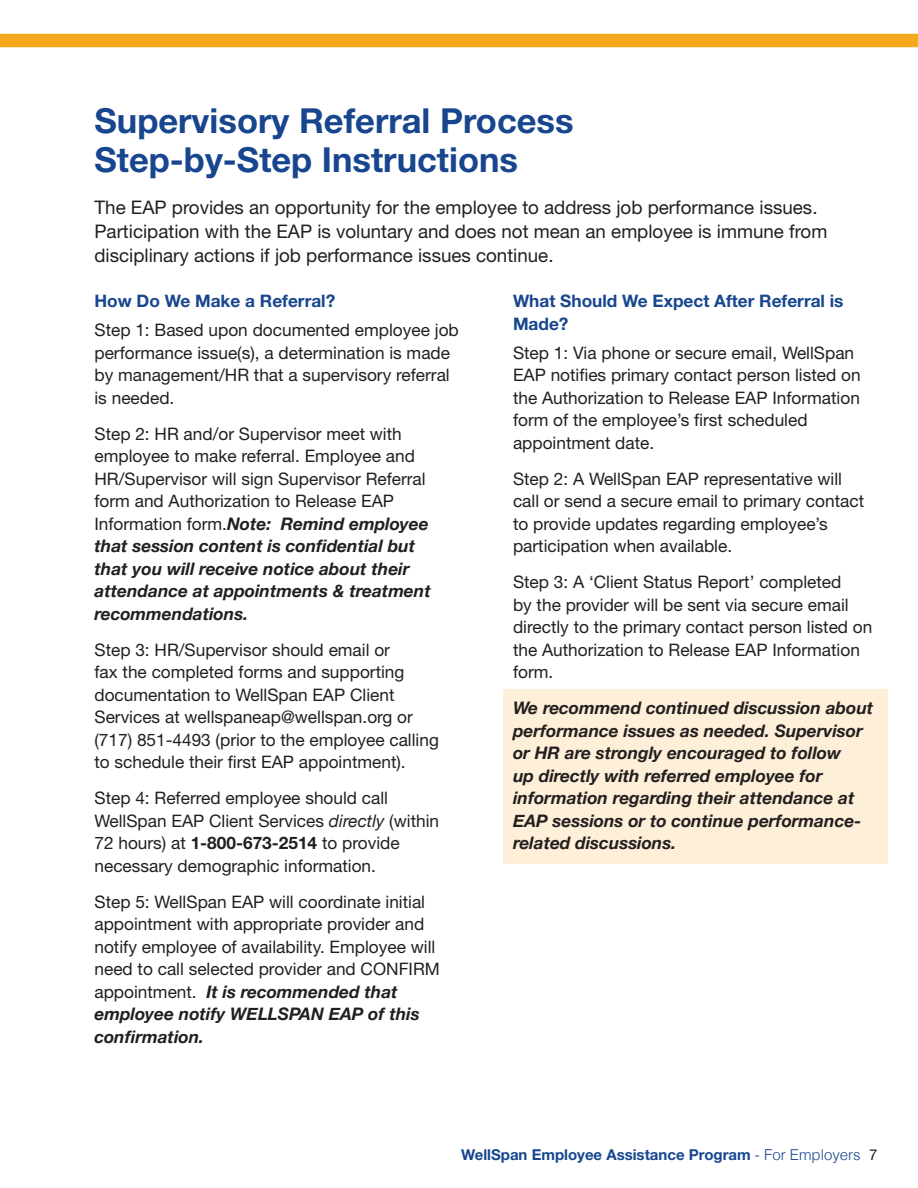
<style>
.page{position:relative;width:918px;height:1188px;background:#fff}
.page>*{position:absolute;margin:0;border:0;box-sizing:border-box;transform-origin:0 0}
.t1{font:700 34.5px/39px "Helvetica Neue LT Std";color:#17468e}
.t2{font:18.75px/24px "Helvetica Neue LT Std";color:#231f20}
.t3{font:17.25px/22.5px "Helvetica Neue LT Std";color:#231f20}
.t4{font:italic 700 17.25px/22.5px "Helvetica Neue";color:#231f20}
.t5{font:700 17.25px/22.5px "Helvetica Neue LT Std";color:#17468e}
.t6{font:700 15px "Helvetica Neue LT Std";color:#17468e}
.s1{font-family:"Helvetica Neue LT Std";font-weight:400;font-style:normal}
.s2{font-family:"Helvetica Neue";font-style:italic}
.s3{font-weight:700}
.s4{font-family:"Helvetica";font-weight:300}
.s5{font-weight:400;color:#231f20}
</style>
<div class="page">
<div style="left:0;top:34px;width:918px;height:13px;background:#f5a81c"></div>
<div style="left:503px;top:690px;width:385px;height:174px;background:#fdefd8"></div>
<h1 class="t1" style="left:94px;top:100px;width:481px">Supervisory Referral Process<br>Step‐by‐Step Instructions</h1>
<p class="t2" style="left:94px;top:195px;width:734px">The EAP provides an opportunity for the employee to address job performance issues.<br>Participation with the EAP is voluntary and does not mean an employee is immune from disciplinary actions if job performance issues continue.</p>
<p class="t5" style="left:94px;top:289px;width:242px">How Do We Make a Referral?</p>
<p class="t3" style="left:94px;top:319px;width:366px">Step 1: Based upon documented employee job performance issue(s), a determination is made by management/HR that a supervisory referral is needed.</p>
<p class="t3" style="left:94px;top:422px;width:333px">Step 2: HR and/or Supervisor meet with employee to make referral. Employee and HR/Supervisor will sign Supervisor Referral form and Authorization to Release EAP</p>
<p class="t4" style="left:94px;top:513px;width:338px"><span class="s1">Information form.</span>Note: Remind employee that session content is confidential but that you will receive notice about their attendance at appointments &amp; treatment recommendations.</p>
<p class="t3" style="left:94px;top:638px;width:346px">Step 3: HR/Supervisor should email or<br>fax the completed forms and supporting documentation to WellSpan EAP Client Services at wellspaneap@wellspan.org or (717) 851-4493 (prior to the employee calling to schedule their first EAP appointment).</p>
<p class="t3" style="left:94px;top:787px;width:346px">Step 4: Referred employee should call WellSpan EAP Client Services <span class="s2">directly</span> (within 72 hours) at <span class="s3">1‐800‐673‐2514</span> to provide necessary demographic information.</p>
<p class="t3" style="left:94px;top:890px;width:347px">Step 5: WellSpan EAP will coordinate initial appointment with appropriate provider and notify employee of availability. Employee will need to call selected provider and CONFIRM</p>
<p class="t4" style="left:94px;top:981px;width:327px"><span class="s1">appointment.</span> It is recommended that employee notify WELLSPAN EAP of this confirmation.</p>
<p class="t5" style="left:513px;top:289px;width:332px">What Should We Expect After Referral is<br>Made?</p>
<p class="t3" style="left:513px;top:341px;width:349px">Step 1: Via phone or secure email, WellSpan EAP notifies primary contact person listed on the Authorization to Release EAP Information form of the employee’s first scheduled appointment date.</p>
<p class="t3" style="left:513px;top:467px;width:353px">Step 2: A WellSpan EAP representative will call or send a secure email to primary contact to provide updates regarding employee’s participation when available.</p>
<p class="t3" style="left:513px;top:571px;width:361px">Step 3: A ‘Client Status Report’ completed<br>by the provider will be sent via secure email directly to the primary contact person listed on the Authorization to Release EAP Information form.</p>
<p class="t4" style="left:513px;top:697px;width:362px">We recommend continued discussion about performance issues as needed. Supervisor or HR are strongly encouraged to follow<br>up directly with referred employee for information regarding their attendance at EAP sessions or to continue performance‐ related discussions.</p>
<p class="t6" style="left:461px;top:1145px;width:418px">WellSpan Employee Assistance Program <span class="s4">- For Employers</span> <span class="s5">7</span></p>
</div>
